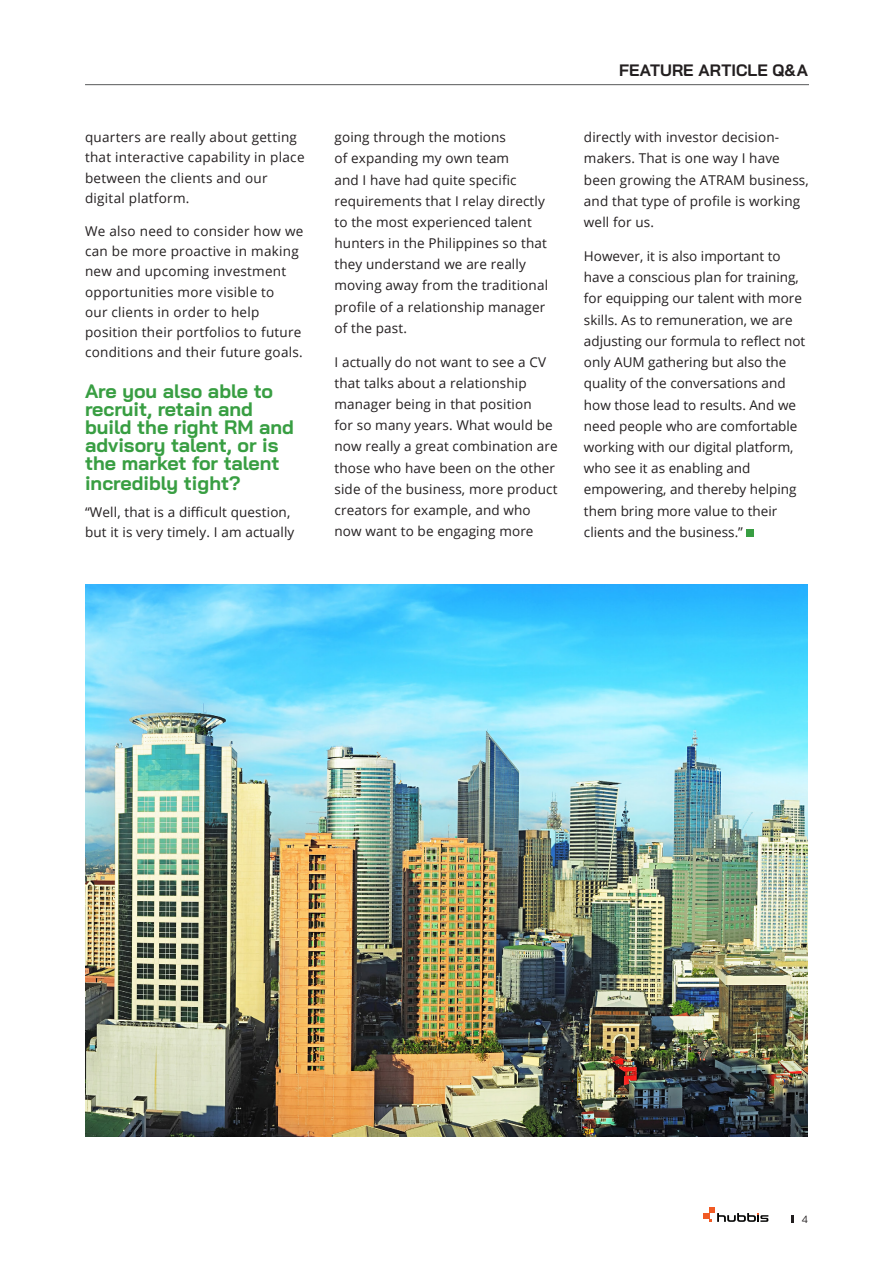
<style>
.page{position:relative;width:893px;height:1263px;background:#fff}
.page>*{position:absolute;margin:0;border:0;box-sizing:border-box;transform-origin:0 0}
.subtitle{font:700 19.5px/18px "Bai Jamjuree";color:#389e42}
.t1{font:700 16.5px "Bai Jamjuree";letter-spacing:.005em;color:#231f20}
.content_style_no_hyp{font:13.5px/21.1px "Open Sans";letter-spacing:.01em;color:#231f20}
.t2{font:10.5px "Bai Jamjuree";color:#231f20}
</style>
<div class="page">
<svg style="left:703px;top:1207px;width:65px;height:15px"></svg>
<svg style="left:791px;top:1215px;width:3px;height:8px"></svg>
<img style="left:85px;top:585px;width:723px;height:552px">
<div style="left:746px;top:530px;width:8px;height:7px;background:#389e42"></div>
<hr style="left:85px;top:84px;width:724px;height:1px;background:#57585a">
<p class="content_style_no_hyp" style="left:85px;top:127px;width:221px;line-height:20.2px">quarters are really about getting that interactive capability in place between the clients and our digital platform.</p>
<p class="content_style_no_hyp" style="left:85px;top:221px;width:220px;line-height:20.2px">We also need to consider how we can be more proactive in making new and upcoming investment opportunities more visible to<br>our clients in order to help position their portfolios to future conditions and their future goals.</p>
<p class="subtitle" style="left:85px;top:382px;width:210px">Are you also able to recruit, retain and build the right RM and advisory talent, or is the market for talent</p>
<p class="subtitle" style="left:85px;top:474px;width:157px">incredibly tight?</p>
<p class="content_style_no_hyp" style="left:85px;top:501px;width:211px;line-height:20.2px">“Well, that is a difficult question, but it is very timely. I am actually</p>
<p class="content_style_no_hyp" style="left:334px;top:126px;width:215px">going through the motions<br>of expanding my own team<br>and I have had quite specific requirements that I relay directly to the most experienced talent hunters in the Philippines so that they understand we are really moving away from the traditional profile of a relationship manager of the past.</p>
<p class="content_style_no_hyp" style="left:334px;top:351px;width:225px">I actually do not want to see a CV that talks about a relationship manager being in that position<br>for so many years. What would be now really a great combination are those who have been on the other side of the business, more product creators for example, and who now want to be engaging more</p>
<p class="t1" style="left:619px;top:61px;width:190px">FEATURE ARTICLE Q&amp;A</p>
<p class="content_style_no_hyp" style="left:584px;top:126px;width:226px">directly with investor decision&shy;makers. That is one way I have been growing the ATRAM business, and that type of profile is working well for us.</p>
<p class="content_style_no_hyp" style="left:584px;top:245px;width:223px">However, it is also important to have a conscious plan for training, for equipping our talent with more skills. As to remuneration, we are adjusting our formula to reflect not only AUM gathering but also the quality of the conversations and how those lead to results. And we need people who are comfortable working with our digital platform, who see it as enabling and empowering, and thereby helping them bring more value to their clients and the business.”</p>
<p class="t2" style="left:802px;top:1210px;width:8px">4</p>
</div>
